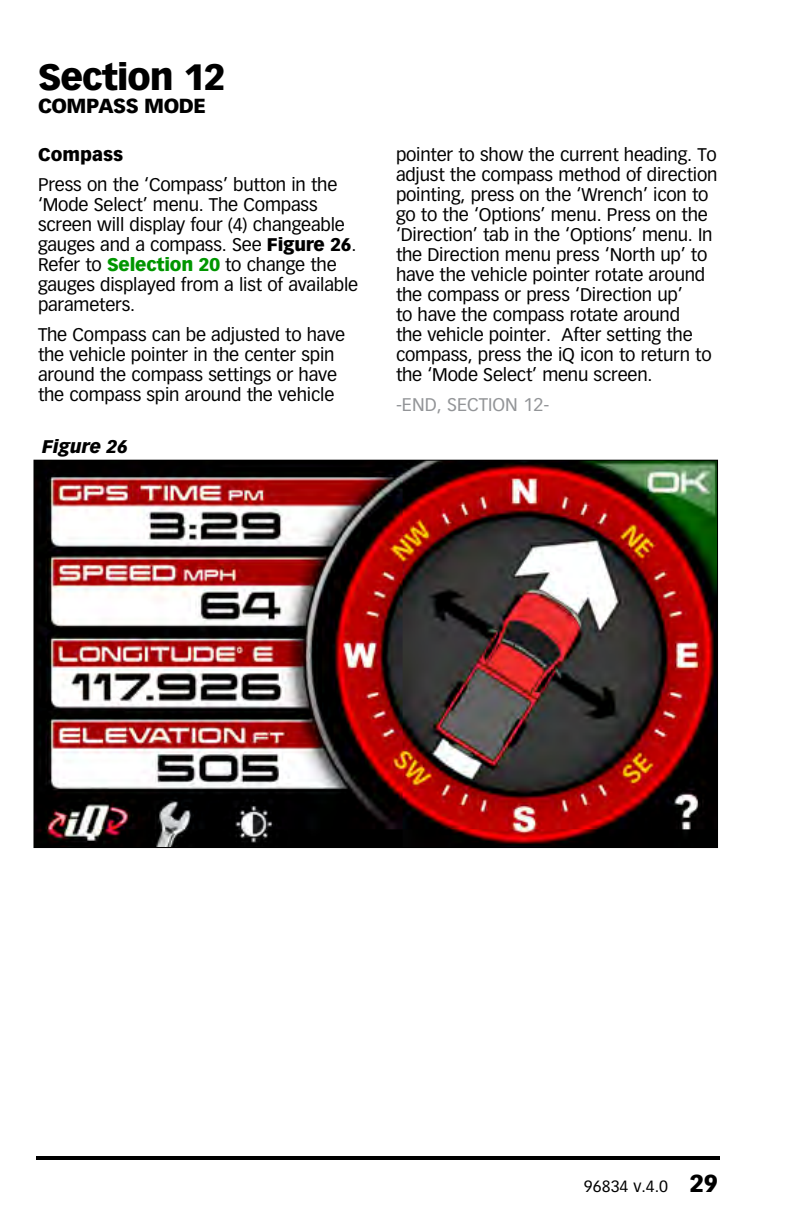
<style>
.page{position:relative;width:792px;height:1224px;background:#fff}
.page>*{position:absolute;margin:0;border:0;box-sizing:border-box;transform-origin:0 0}
.t1{font:900 36px "Vectora LT Std";letter-spacing:-.025em;color:#000}
.t2{font:900 20px "Vectora LT Std";letter-spacing:-.025em;color:#000}
.t3{font:18px/20px "Vectora LT Std";letter-spacing:-.01em;color:#000}
.t4{font:18px "Vectora LT Std";color:#939598}
.t5{font:italic 900 18px "Vectora LT Std";color:#000}
.t6{font:900 18px "Vectora LT Std";color:#000}
.t7{font:16px "Vectora LT Std";color:#000}
.s1{font-weight:900}
.s2{font-weight:900;color:#009600}
.s3{font-weight:900;font-size:24px}
</style>
<div class="page">
<hr style="left:36px;top:1156px;width:684px;height:4px;background:#000">
<img style="left:35px;top:462px;width:681px;height:384px">
<h1 class="t1" style="left:38px;top:54px;width:189px">Section 12</h1>
<p class="t2" style="left:38px;top:93px;width:170px">COMPASS MODE</p>
<p class="t6" style="left:38px;top:143px;width:87px">Compass</p>
<p class="t3" style="left:38px;top:175px;width:322px">Press on the ‘Compass’ button in the ‘Mode Select’ menu. The Compass screen will display four (4) changeable gauges and a compass. See <span class="s1">Figure 26</span>.<br>Refer to <span class="s2">Selection 20</span> to change the gauges displayed from a list of available parameters.</p>
<p class="t3" style="left:38px;top:325px;width:309px">The Compass can be adjusted to have the vehicle pointer in the center spin around the compass settings or have the compass spin around the vehicle</p>
<p class="t5" style="left:42px;top:436px;width:88px">Figure 26</p>
<p class="t3" style="left:396px;top:145px;width:323px">pointer to show the current heading. To adjust the compass method of direction pointing, press on the ‘Wrench’ icon to go to the ‘Options’ menu. Press on the ‘Direction’ tab in the ‘Options’ menu. In the Direction menu press ‘North up’ to have the vehicle pointer rotate around the compass or press ‘Direction up’<br>to have the compass rotate around<br>the vehicle pointer. After setting the compass, press the iQ icon to return to the ‘Mode Select’ menu screen.</p>
<p class="t4" style="left:396px;top:394px;width:155px">-END, SECTION 12-</p>
<p class="t7" style="left:584px;top:1177px;width:136px">96834 v.4.0 <span class="s3">29</span></p>
</div>
